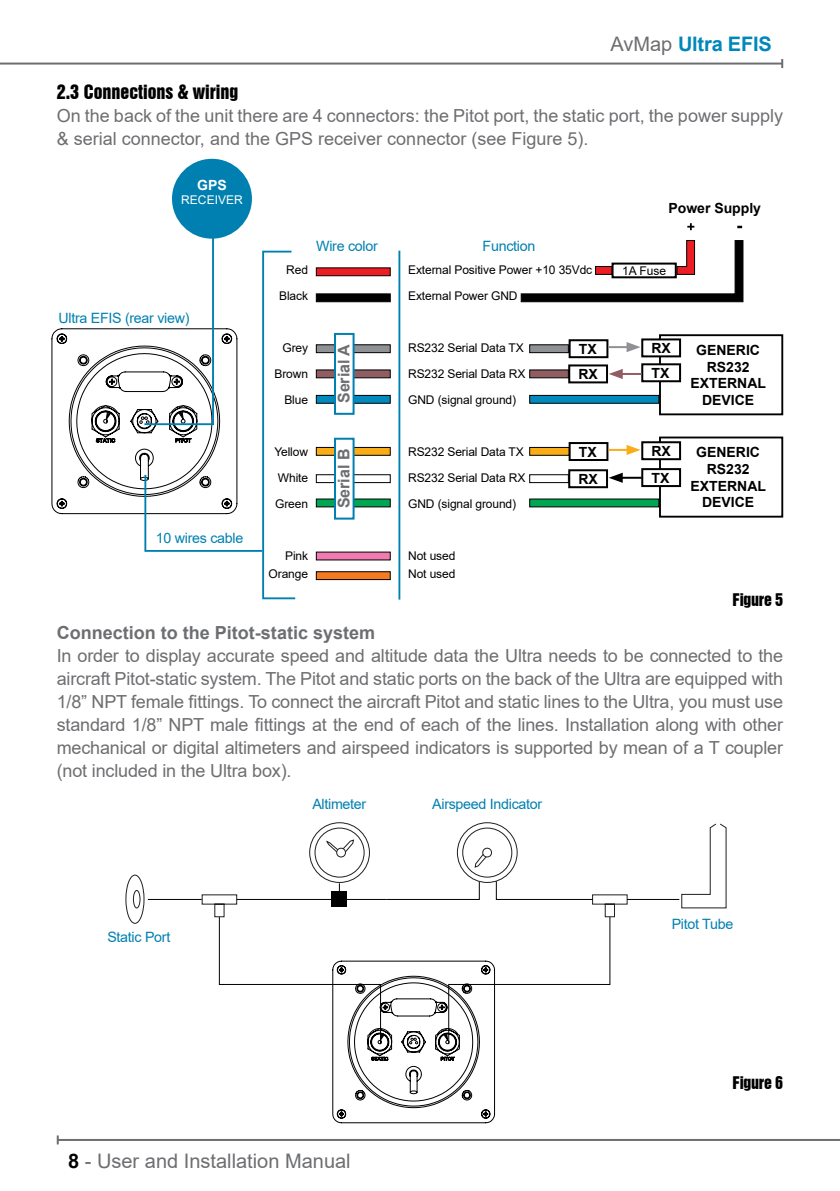
<style>
.page{position:relative;width:840px;height:1191px;background:#fff}
.page>*{position:absolute;margin:0;border:0;box-sizing:border-box;transform-origin:0 0}
.t1{font:20px "Arial";color:#6d6e71}
.t2{font:700 20px "Arial";letter-spacing:-.01em;color:#0087ba}
.t3{font:18px/23px "Arial";color:#6d6e71;text-align:justify}
.t4{font:700 18px "Arial";color:#6d6e71}
.t5{font:18px "Swiss 921 BT Regular A";color:#000}
.t6{font:16px "Swiss 921 BT Regular A";letter-spacing:-.02em;color:#000}
.t7{font:700 16px "Arial";color:#6d6e71}
.t8{font:14.2px "Arial";letter-spacing:-.02em;color:#0080b0}
.t9{font:700 14px/16.8px "Arial";color:#000}
.t10{font:700 14px "Arial";color:#fff}
.t11{font:12px/26px "Arial";letter-spacing:-.01em;color:#000}
.t12{font:12px "Arial";color:#fff}
.s1{font-weight:400;color:#6d6e71}
.s2{font-weight:700;color:#000}
</style>
<div class="page">
<hr style="left:0;top:63px;width:781px;height:2px;background:#6d6e71">
<hr style="left:58px;top:1139px;width:781px;height:2px;background:#6d6e71">
<svg style="left:57px;top:1135px;width:2px;height:9px"></svg>
<svg style="left:681px;top:823px;width:45px;height:85px"></svg>
<div style="left:456px;top:822px;width:61px;height:61px;border:1px solid #221f20;border-radius:50%"></div>
<div style="left:462px;top:827px;width:50px;height:50px;border:1px solid #221f20;border-radius:50%"></div>
<svg style="left:474px;top:847px;width:18px;height:21px"></svg>
<div style="left:309px;top:822px;width:60px;height:61px;border:1px solid #221f20;border-radius:50%"></div>
<div style="left:314px;top:827px;width:50px;height:50px;border:1px solid #221f20;border-radius:50%"></div>
<svg style="left:326px;top:839px;width:28px;height:19px"></svg>
<svg style="left:126px;top:875px;width:18px;height:48px"></svg>
<div style="left:125px;top:874px;width:19px;height:49px;border:1px solid #221f20;border-radius:50%"></div>
<div style="left:133px;top:890px;width:7px;height:18px;background:#fff;border-radius:50%"></div>
<div style="left:133px;top:890px;width:7px;height:18px;border:1px solid #221f20;border-radius:50%"></div>
<hr style="left:148px;top:899px;width:54px;height:1px;background:#000">
<hr style="left:626px;top:899px;width:53px;height:1px;background:#000">
<svg style="left:201px;top:880px;width:426px;height:243px"></svg>
<svg style="left:51px;top:217px;width:245px;height:383px"></svg>
<div style="left:172px;top:159px;width:80px;height:80px;background:#0080b0;border-radius:50%"></div>
<svg style="left:315px;top:498px;width:75px;height:9px"></svg>
<svg style="left:315px;top:395px;width:75px;height:9px"></svg>
<svg style="left:315px;top:447px;width:75px;height:9px"></svg>
<svg style="left:315px;top:474px;width:75px;height:9px"></svg>
<svg style="left:315px;top:344px;width:75px;height:9px"></svg>
<svg style="left:315px;top:571px;width:75px;height:9px"></svg>
<svg style="left:315px;top:293px;width:75px;height:9px"></svg>
<svg style="left:315px;top:267px;width:75px;height:9px"></svg>
<svg style="left:315px;top:551px;width:75px;height:9px"></svg>
<svg style="left:315px;top:369px;width:75px;height:9px"></svg>
<div style="left:658px;top:334px;width:124px;height:81px;border:2px solid #000"></div>
<div style="left:334px;top:333px;width:20px;height:82px;background:#fff;border:2px solid #0080b0"></div>
<div style="left:334px;top:438px;width:20px;height:81px;background:#fff;border:2px solid #0080b0"></div>
<hr style="left:398px;top:251px;width:2px;height:348px;background:#0080b0">
<div style="left:658px;top:436px;width:124px;height:81px;border:2px solid #000"></div>
<div style="left:642px;top:339px;width:37px;height:17px;background:#fff"></div>
<div style="left:641px;top:338px;width:39px;height:19px;border:2px solid #000"></div>
<div style="left:642px;top:364px;width:37px;height:17px;background:#fff"></div>
<div style="left:641px;top:363px;width:39px;height:19px;border:2px solid #000"></div>
<div style="left:568px;top:339px;width:40px;height:19px;border:2px solid #000"></div>
<hr style="left:608px;top:346px;width:21px;height:2px;background:#8f9194">
<svg style="left:626px;top:342px;width:14px;height:10px"></svg>
<div style="left:568px;top:364px;width:39px;height:19px;border:2px solid #000"></div>
<hr style="left:619px;top:373px;width:22px;height:2px;background:#905e62">
<svg style="left:608px;top:369px;width:14px;height:10px"></svg>
<div style="left:642px;top:442px;width:37px;height:17px;background:#fff"></div>
<div style="left:641px;top:441px;width:39px;height:19px;border:2px solid #000"></div>
<div style="left:642px;top:469px;width:37px;height:17px;background:#fff"></div>
<div style="left:641px;top:468px;width:39px;height:19px;border:2px solid #000"></div>
<div style="left:568px;top:442px;width:40px;height:19px;border:2px solid #000"></div>
<hr style="left:608px;top:449px;width:21px;height:2px;background:#fbad18">
<svg style="left:626px;top:445px;width:14px;height:10px"></svg>
<div style="left:568px;top:469px;width:39px;height:19px;border:2px solid #000"></div>
<hr style="left:619px;top:477px;width:22px;height:2px;background:#000">
<svg style="left:608px;top:472px;width:14px;height:11px"></svg>
<svg style="left:520px;top:240px;width:223px;height:62px"></svg>
<svg style="left:687px;top:223px;width:54px;height:7px"></svg>
<svg style="left:529px;top:395px;width:130px;height:9px"></svg>
<svg style="left:529px;top:344px;width:39px;height:9px"></svg>
<svg style="left:529px;top:369px;width:39px;height:9px"></svg>
<svg style="left:529px;top:498px;width:130px;height:9px"></svg>
<svg style="left:529px;top:447px;width:40px;height:9px"></svg>
<svg style="left:529px;top:474px;width:39px;height:9px"></svg>
<p class="t2" style="left:610px;top:30px;width:163px"><span class="s1">AvMap</span> Ultra EFIS</p>
<p class="t5" style="left:57px;top:80px;width:183px">2.3 Connections &amp; wiring</p>
<p class="t3" style="left:57px;top:104px;width:727px">On the back of the unit there are 4 connectors: the Pitot port, the static port, the power supply &amp; serial connector, and the GPS receiver connector (see Figure 5).</p>
<p class="t10" style="left:197px;top:175px;width:31px">GPS</p>
<p class="t12" style="left:181px;top:192px;width:63px">RECEIVER</p>
<p class="t8" style="left:58px;top:308px;width:132px">Ultra EFIS (rear view)</p>
<p class="t8" style="left:156px;top:528px;width:89px">10 wires cable</p>
<p class="t11" style="left:279px;top:256px;width:30px;text-align:center">Red<br>Black</p>
<p class="t8" style="left:316px;top:236px;width:63px">Wire color</p>
<p class="t11" style="left:274px;top:334px;width:35px;text-align:right">Grey<br>Brown<br>Blue</p>
<p class="t7" style="left:332px;top:403px;width:60px;rotate:-90deg">Serial A</p>
<p class="t11" style="left:274px;top:438px;width:35px;text-align:justify">Yellow White Green</p>
<p class="t11" style="left:268px;top:546px;width:41px;line-height:18px;text-align:right">Pink<br>Orange</p>
<p class="t7" style="left:332px;top:508px;width:61px;rotate:-90deg">Serial B</p>
<p class="t9" style="left:668px;top:200px;width:94px">Power Supply</p>
<p class="t8" style="left:482px;top:236px;width:54px">Function</p>
<p class="t11" style="left:408px;top:256px;width:185px">External Positive Power +10 35Vdc<br>External Power GND</p>
<p class="t11" style="left:621px;top:257px;width:46px">1A Fuse</p>
<p class="t11" style="left:408px;top:334px;width:119px">RS232 Serial Data TX<br>RS232 Serial Data RX<br>GND (signal ground)</p>
<p class="t9" style="left:578px;top:337px;width:21px;line-height:25.2px">TX<br>RX</p>
<p class="t9" style="left:651px;top:336px;width:21px;line-height:24.8px">RX<br>TX</p>
<p class="t9" style="left:690px;top:341px;width:77px;text-align:center">GENERIC<br>RS232<br>EXTERNAL</p>
<p class="t9" style="left:701px;top:392px;width:54px">DEVICE</p>
<p class="t11" style="left:408px;top:438px;width:119px">RS232 Serial Data TX<br>RS232 Serial Data RX<br>GND (signal ground)</p>
<p class="t9" style="left:578px;top:438px;width:21px;line-height:27.2px">TX<br>RX</p>
<p class="t9" style="left:651px;top:438px;width:21px;line-height:26.8px">RX<br>TX</p>
<p class="t9" style="left:690px;top:444px;width:77px;text-align:center">GENERIC<br>RS232<br>EXTERNAL<br>DEVICE</p>
<p class="t11" style="left:408px;top:546px;width:49px;line-height:18px">Not used<br>Not used</p>
<p class="t6" style="left:732px;top:589px;width:52px">Figure 5</p>
<p class="t4" style="left:57px;top:620px;width:320px">Connection to the Pitot-static system</p>
<p class="t3" style="left:57px;top:644px;width:727px">In order to display accurate speed and altitude data the Ultra needs to be connected to the aircraft Pitot-static system. The Pitot and static ports on the back of the Ultra are equipped with 1/8” NPT female fittings. To connect the aircraft Pitot and static lines to the Ultra, you must use standard 1/8” NPT male fittings at the end of each of the lines. Installation along with other mechanical or digital altimeters and airspeed indicators is supported by mean of a T coupler (not included in the Ultra box).</p>
<p class="t8" style="left:107px;top:927px;width:64px">Static Port</p>
<p class="t8" style="left:312px;top:794px;width:55px">Altimeter</p>
<p class="t8" style="left:432px;top:794px;width:111px">Airspeed Indicator</p>
<p class="t1" style="left:68px;top:1147px;width:284px"><span class="s2">8</span> - User and Installation Manual</p>
<p class="t8" style="left:671px;top:914px;width:63px">Pitot Tube</p>
<p class="t6" style="left:732px;top:1072px;width:52px">Figure 6</p>
</div>
